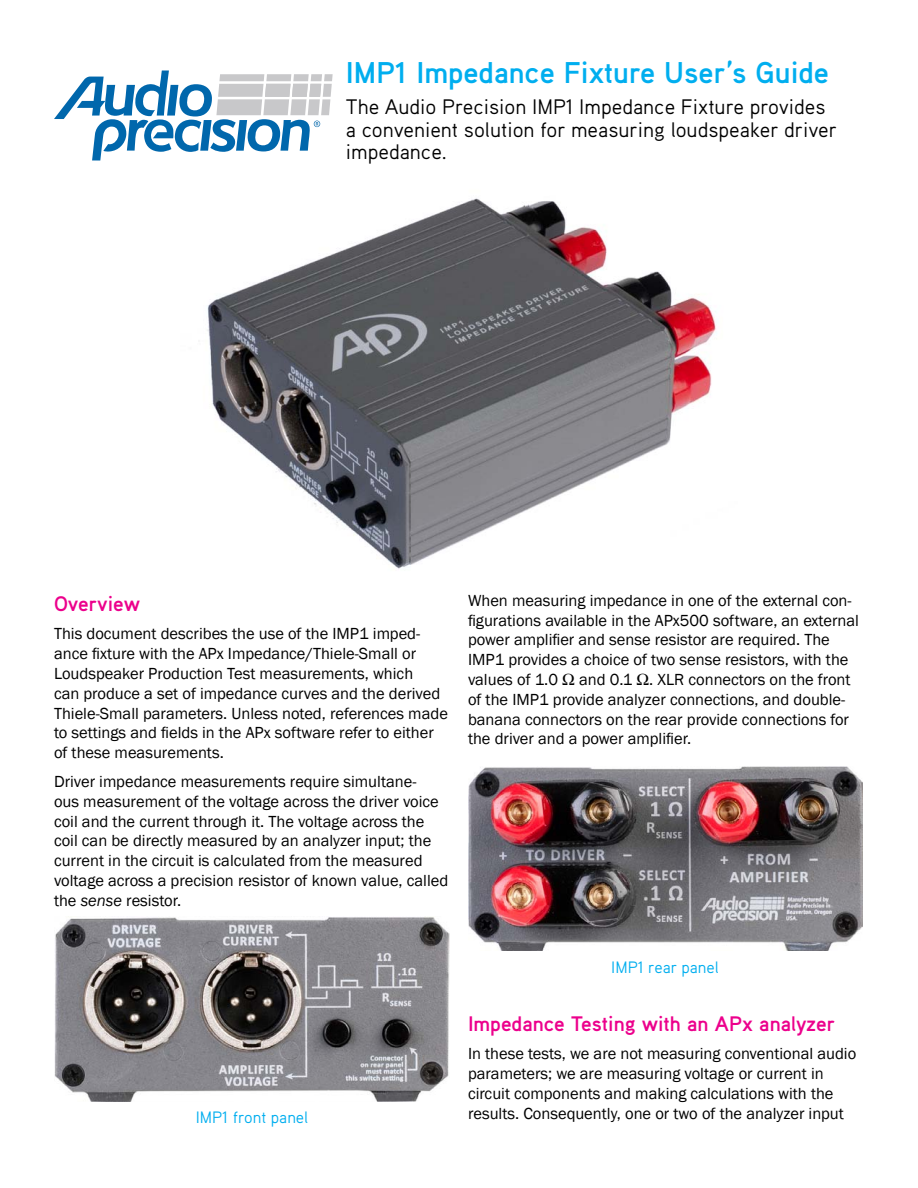
<style>
.page{position:relative;width:918px;height:1188px;background:#fff}
.page>*{position:absolute;margin:0;border:0;box-sizing:border-box;transform-origin:0 0}
.t1{font:700 30px "Aaux Pro OT";color:#00aeef}
.t2{font:21px/22.5px "Aaux Pro OT";color:#000}
.t3{font:700 21px "Aaux Pro OT";color:#ec008c}
.t4{font:16.5px/19.8px "Franklin Gothic";color:#000}
.t5{font:16.5px "Aaux Pro OT";color:#00aeef}
.s1{font-style:italic}
</style>
<div class="page">
<img style="left:207px;top:198px;width:509px;height:371px">
<svg style="left:54px;top:71px;width:279px;height:90px"></svg>
<img style="left:468px;top:767px;width:394px;height:183px">
<img style="left:55px;top:916px;width:394px;height:185px">
<h1 class="t1" style="left:346px;top:53px;width:485px">IMP1 Impedance Fixture User’s Guide</h1>
<p class="t2" style="left:346px;top:95px;width:493px">The Audio Precision IMP1 Impedance Fixture provides a convenient solution for measuring loudspeaker driver impedance.</p>
<p class="t3" style="left:54px;top:590px;width:88px">Overview</p>
<p class="t4" style="left:54px;top:624px;width:395px">This document describes the use of the IMP1 imped&shy;ance fixture with the APx Impedance/Thiele-Small or Loudspeaker Production Test measurements, which<br>can produce a set of impedance curves and the derived Thiele-Small parameters. Unless noted, references made to settings and fields in the APx software refer to either of these measurements.</p>
<p class="t4" style="left:54px;top:772px;width:396px">Driver impedance measurements require simultane-<br>ous measurement of the voltage across the driver voice coil and the current through it. The voltage across the coil can be directly measured by an analyzer input; the current in the circuit is calculated from the measured voltage across a precision resistor of known value, called the <span class="s1">sense</span> resistor.</p>
<p class="t4" style="left:468px;top:591px;width:392px">When measuring impedance in one of the external con&shy;figurations available in the APx500 software, an external power amplifier and sense resistor are required. The IMP1 provides a choice of two sense resistors, with the values of 1.0 Ω and 0.1 Ω. XLR connectors on the front of the IMP1 provide analyzer connections, and double&shy;banana connectors on the rear provide connections for the driver and a power amplifier.</p>
<p class="t5" style="left:196px;top:1106px;width:114px">IMP1 front panel</p>
<p class="t5" style="left:611px;top:957px;width:109px">IMP1 rear panel</p>
<p class="t3" style="left:468px;top:1010px;width:369px">Impedance Testing with an APx analyzer</p>
<p class="t4" style="left:468px;top:1044px;width:390px">In these tests, we are not measuring conventional audio parameters; we are measuring voltage or current in circuit components and making calculations with the results. Consequently, one or two of the analyzer input</p>
</div>
